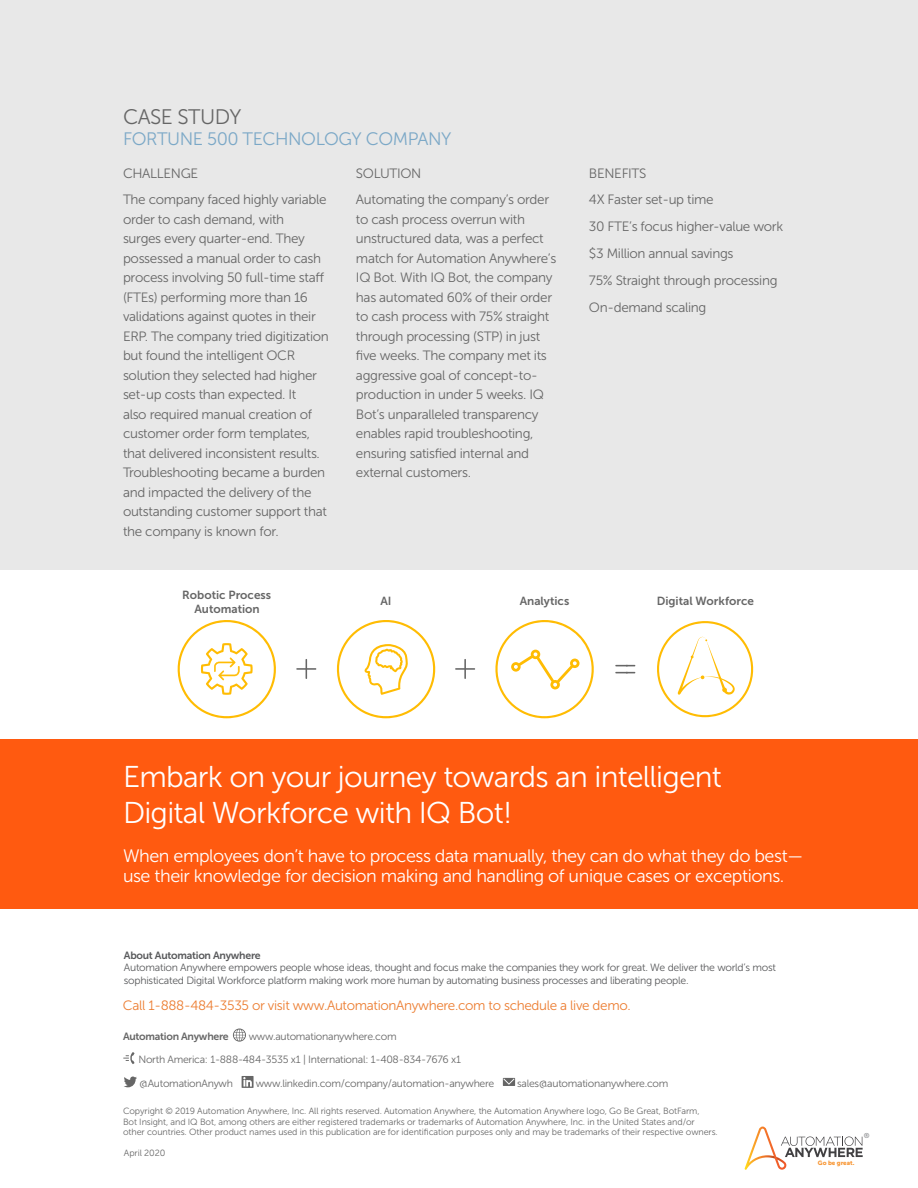
<style>
.page{position:relative;width:918px;height:1188px;background:#fff}
.page>*{position:absolute;margin:0;border:0;box-sizing:border-box;transform-origin:0 0}
.t1{font:30px/36px "Museo Sans 300";letter-spacing:-.025em;color:#fff}
.t2{font:21px "Museo Sans 300";letter-spacing:-.025em;color:#666}
.t3{font:18px/19.5px "Museo Sans 300";letter-spacing:-.025em;color:#fff}
.t4{font:18px "Museo Sans 300";letter-spacing:-.025em;color:#7ba8c7}
.t5{font:13.5px/19.5px "Museo Sans 300";letter-spacing:-.025em;color:#666}
.t6{font:13.5px "Museo Sans 300";letter-spacing:-.025em;color:#ec7d31}
.t7{font:11.7px/14.1px "Museo Sans 700";color:#666;text-align:center}
.t8{font:10.5px/12.6px "Museo Sans 300";letter-spacing:-.025em;color:#58595b}
.t9{font:10.5px "Museo Sans 300";letter-spacing:-.025em;color:#666}
.t10{font:10.5px "Museo Sans 700";letter-spacing:-.025em;color:#58595b}
.t11{font:10.5px "Museo Sans 700";letter-spacing:-.025em;color:#666}
.t12{font:9px/10.8px "Museo Sans 300";letter-spacing:-.01em;color:#686868}
.t13{font:7.05px "Museo Sans 500";color:#808285}
.t14{font:6.15px "Museo Sans 900";color:#f89837}
</style>
<div class="page">
<svg style="left:745px;top:1127px;width:118px;height:43px"></svg>
<div style="left:0;top:0;width:918px;height:569px;background:#e8e8e8"></div>
<div style="left:0;top:740px;width:918px;height:169px;background:#ff5a10"></div>
<svg style="left:123px;top:1052px;width:12px;height:12px"></svg>
<svg style="left:124px;top:1077px;width:13px;height:10px"></svg>
<svg style="left:233px;top:1029px;width:13px;height:13px"></svg>
<svg style="left:503px;top:1078px;width:12px;height:8px"></svg>
<svg style="left:242px;top:1076px;width:12px;height:12px"></svg>
<svg style="left:455px;top:659px;width:20px;height:20px"></svg>
<svg style="left:296px;top:659px;width:20px;height:20px"></svg>
<svg style="left:336px;top:620px;width:100px;height:98px"></svg>
<svg style="left:495px;top:620px;width:99px;height:98px"></svg>
<svg style="left:615px;top:665px;width:20px;height:1px"></svg>
<svg style="left:615px;top:672px;width:20px;height:1px"></svg>
<svg style="left:177px;top:620px;width:99px;height:98px"></svg>
<svg style="left:657px;top:621px;width:97px;height:96px"></svg>
<h2 class="t2" style="left:123px;top:105px;width:120px">CASE STUDY</h2>
<h3 class="t4" style="left:123px;top:129px;width:330px">FORTUNE 500 TECHNOLOGY COMPANY</h3>
<p class="t5" style="left:123px;top:160px;width:205px;line-height:26.2px">CHALLENGE<br>The company faced highly variable</p>
<p class="t5" style="left:123px;top:209px;width:207px">order to cash demand, with<br>surges every quarter-end. They possessed a manual order to cash process involving 50 full-time staff (FTEs) performing more than 16 validations against quotes in their<br>ERP. The company tried digitization but found the intelligent OCR solution they selected had higher set-up costs than expected. It<br>also required manual creation of customer order form templates, that delivered inconsistent results.<br>Troubleshooting became a burden and impacted the delivery of the outstanding customer support that the company is known for.</p>
<p class="t5" style="left:356px;top:160px;width:195px;line-height:26.2px">SOLUTION<br>Automating the company’s order</p>
<p class="t5" style="left:356px;top:209px;width:202px">to cash process overrun with unstructured data, was a perfect match for Automation Anywhere’s<br>IQ Bot. With IQ Bot, the company has automated 60% of their order to cash process with 75% straight through processing (STP) in just five weeks. The company met its aggressive goal of concept-to&shy;production in under 5 weeks. IQ<br>Bot’s unparalleled transparency enables rapid troubleshooting, ensuring satisfied internal and external customers.</p>
<p class="t5" style="left:589px;top:160px;width:196px;line-height:26.8px">BENEFITS<br>4X Faster set-up time<br>30 FTE’s focus higher-value work $3 Million annual savings<br>75% Straight through processing<br>On-demand scaling</p>
<p class="t7" style="left:182px;top:588px;width:90px">Robotic Process<br>Automation</p>
<p class="t7" style="left:380px;top:594px;width:13px">AI</p>
<p class="t7" style="left:520px;top:594px;width:51px">Analytics</p>
<p class="t7" style="left:657px;top:594px;width:99px">Digital Workforce</p>
<h1 class="t1" style="left:123px;top:759px;width:601px">Embark on your journey towards an intelligent<br>Digital Workforce with IQ Bot!</h1>
<h3 class="t3" style="left:123px;top:847px;width:682px">When employees don’t have to process data manually, they can do what they do best— use their knowledge for decision making and handling of unique cases or exceptions.</h3>
<p class="t10" style="left:124px;top:949px;width:138px">About Automation Anywhere</p>
<p class="t8" style="left:124px;top:961px;width:654px">Automation Anywhere empowers people whose ideas, thought and focus make the companies they work for great. We deliver the world’s most sophisticated Digital Workforce platform making work more human by automating business processes and liberating people.</p>
<p class="t6" style="left:123px;top:998px;width:509px">Call 1-888-484-3535 or visit www.AutomationAnywhere.com to schedule a live demo.</p>
<p class="t11" style="left:123px;top:1031px;width:107px">Automation Anywhere</p>
<p class="t9" style="left:249px;top:1031px;width:149px">www.automationanywhere.com</p>
<p class="t9" style="left:138px;top:1054px;width:324px">North America: 1-888-484-3535 x1 | International: 1-408-834-7676 x1</p>
<p class="t9" style="left:139px;top:1077px;width:95px">@AutomationAnywh</p>
<p class="t9" style="left:256px;top:1077px;width:240px">www.linkedin.com/company/automation-anywhere</p>
<p class="t9" style="left:517px;top:1077px;width:153px">sales@automationanywhere.com</p>
<p class="t12" style="left:123px;top:1105px;width:596px">Copyright © 2019 Automation Anywhere, Inc. All rights reserved. Automation Anywhere, the Automation Anywhere logo, Go Be Great, BotFarm,<br>Bot Insight, and IQ Bot, among others are either registered trademarks or trademarks of Automation Anywhere, Inc. in the United States and/or other countries. Other product names used in this publication are for identification purposes only and may be trademarks of their respective owners.</p>
<p class="t12" style="left:124px;top:1147px;width:43px">April 2020</p>
<p class="t14" style="left:818px;top:1159px;width:38px">Go be great.</p>
<p class="t13" style="left:864px;top:1132px;width:7px">®</p>
</div>
